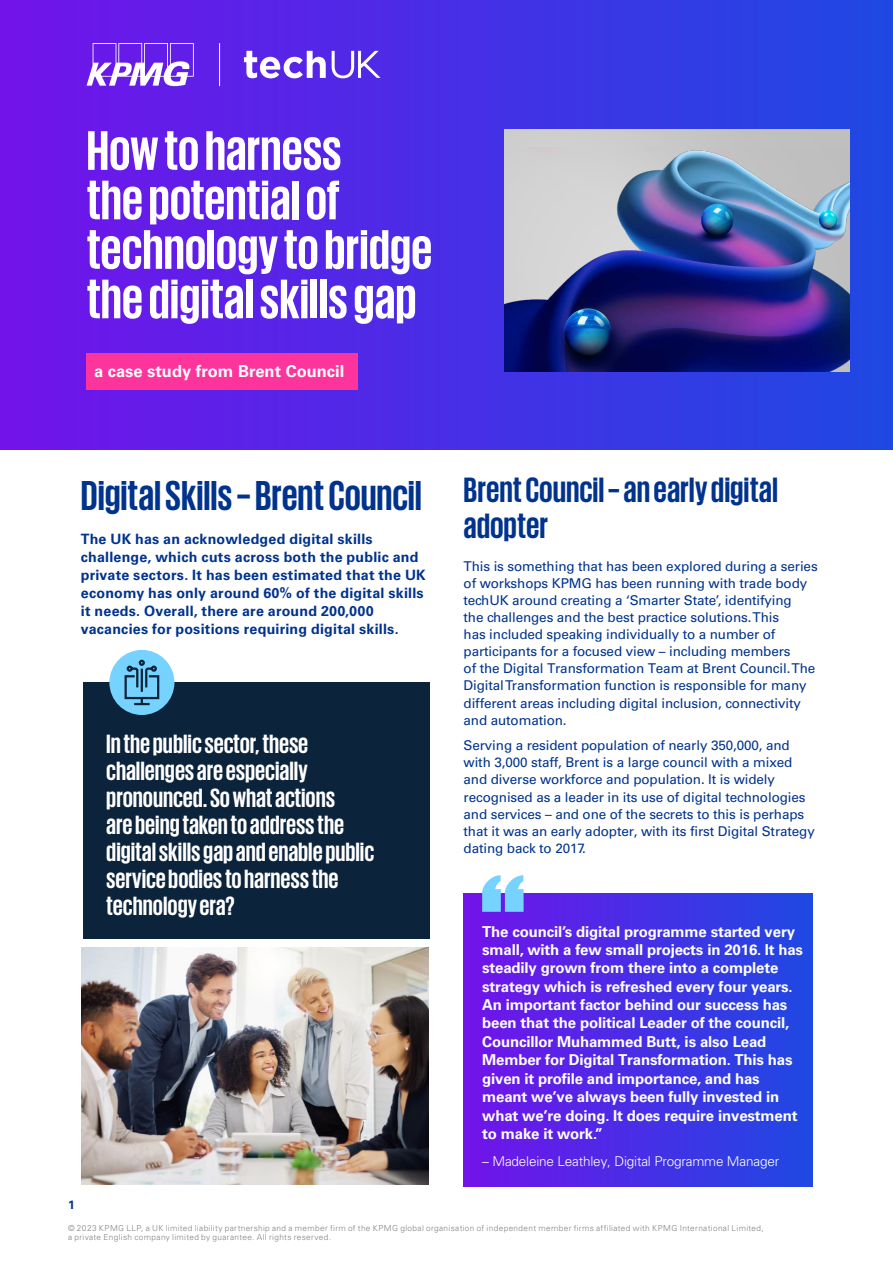
<style>
.page{position:relative;width:893px;height:1263px;background:#fff}
.page>*{position:absolute;margin:0;border:0;box-sizing:border-box;transform-origin:0 0}
.t1{font:700 57px/49.5px "KPMG";color:#fff}
.t2{font:700 42.75px "KPMG";color:#00338d}
.t3{font:700 36px/36px "KPMG";color:#00338d}
.t4{font:700 27px/27px "KPMG";color:#fff}
.t5{font:700 16.5px "Univers LT Std";color:#fff}
.t6{font:700 15px/18.5px "Univers LT Std";letter-spacing:-.01em;color:#fff}
.t7{font:700 14.25px/18px "Univers LT Std";letter-spacing:.015em;color:#00338d}
.t8{font:13.5px/17.1px "Univers LT Std";letter-spacing:-.01em;color:#00338d}
.t9{font:300 13.5px "Univers LT Std";letter-spacing:-.01em;color:#fff}
.t10{font:700 12px "Univers LT Std";color:#00338d}
.t11{font:300 8.25px/9px "Univers LT Std";letter-spacing:.045em;color:#808285}
</style>
<div class="page">
<div style="left:0;top:0;width:893px;height:450px;background:linear-gradient(to right,#7213ea,#1f49e2)"></div>
<div style="left:87px;top:353px;width:271px;height:37px;background:#fd349c"></div>
<div style="left:504px;top:130px;width:346px;height:18px;background:#c7c7c7"></div>
<img style="left:504px;top:148px;width:346px;height:223px">
<svg style="left:244px;top:51px;width:82px;height:27px"></svg>
<svg style="left:332px;top:51px;width:49px;height:27px"></svg>
<hr style="left:219px;top:43px;width:1px;height:43px;background:#fff">
<div style="left:83px;top:682px;width:346px;height:256px;background:#0c233c"></div>
<svg style="left:87px;top:43px;width:107px;height:43px"></svg>
<div style="left:109px;top:650px;width:65px;height:65px;background:#76d2ff;border-radius:50%"></div>
<svg style="left:124px;top:659px;width:36px;height:47px"></svg>
<div style="left:463px;top:893px;width:349px;height:293px;background:linear-gradient(to right,#7213ea,#1f49e2)"></div>
<img style="left:82px;top:947px;width:346px;height:238px">
<svg style="left:482px;top:875px;width:42px;height:37px"></svg>
<h1 class="t1" style="left:87px;top:124px;width:347px">How to harness<br>the potential of technology to bridge the digital skills gap</h1>
<p class="t5" style="left:94px;top:362px;width:252px">a case study from Brent Council</p>
<h2 class="t2" style="left:81px;top:474px;width:343px">Digital Skills – Brent Council</h2>
<p class="t7" style="left:81px;top:530px;width:346px">The UK has an acknowledged digital skills challenge, which cuts across both the public and private sectors. It has been estimated that the UK economy has only around 60% of the digital skills it needs. Overall, there are around 200,000 vacancies for positions requiring digital skills.</p>
<h3 class="t4" style="left:106px;top:729px;width:269px">In the public sector, these challenges are especially pronounced. So what actions<br>are being taken to address the digital skills gap and enable public service bodies to harness the technology era?</h3>
<h3 class="t3" style="left:464px;top:470px;width:316px">Brent Council – an early digital adopter</h3>
<p class="t8" style="left:464px;top:557px;width:356px">This is something that has been explored during a series of workshops KPMG has been running with trade body techUK around creating a ‘Smarter State’, identifying<br>the challenges and the best practice solutions.This<br>has included speaking individually to a number of participants for a focused view – including members<br>of the Digital Transformation Team at Brent Council.The Digital Transformation function is responsible for many different areas including digital inclusion, connectivity and automation.</p>
<p class="t8" style="left:464px;top:737px;width:353px">Serving a resident population of nearly 350,000, and with 3,000 staff, Brent is a large council with a mixed and diverse workforce and population. It is widely recognised as a leader in its use of digital technologies and services – and one of the secrets to this is perhaps that it was an early adopter, with its first Digital Strategy dating back to 2017.</p>
<p class="t6" style="left:482px;top:922px;width:322px">The council’s digital programme started very small, with a few small projects in 2016. It has steadily grown from there into a complete strategy which is refreshed every four years.<br>An important factor behind our success has been that the political Leader of the council, Councillor Muhammed Butt, is also Lead Member for Digital Transformation. This has given it profile and importance, and has meant we’ve always been fully invested in what we’re doing. It does require investment to make it work.”</p>
<p class="t9" style="left:482px;top:1153px;width:298px">– Madeleine Leathley, Digital Programme Manager</p>
<p class="t10" style="left:68px;top:1198px;width:8px">1</p>
<p class="t11" style="left:68px;top:1224px;width:697px">© 2023 KPMG LLP, a UK limited liability partnership and a member firm of the KPMG global organisation of independent member firms affiliated with KPMG International Limited, a private English company limited by guarantee. All rights reserved.</p>
</div>
